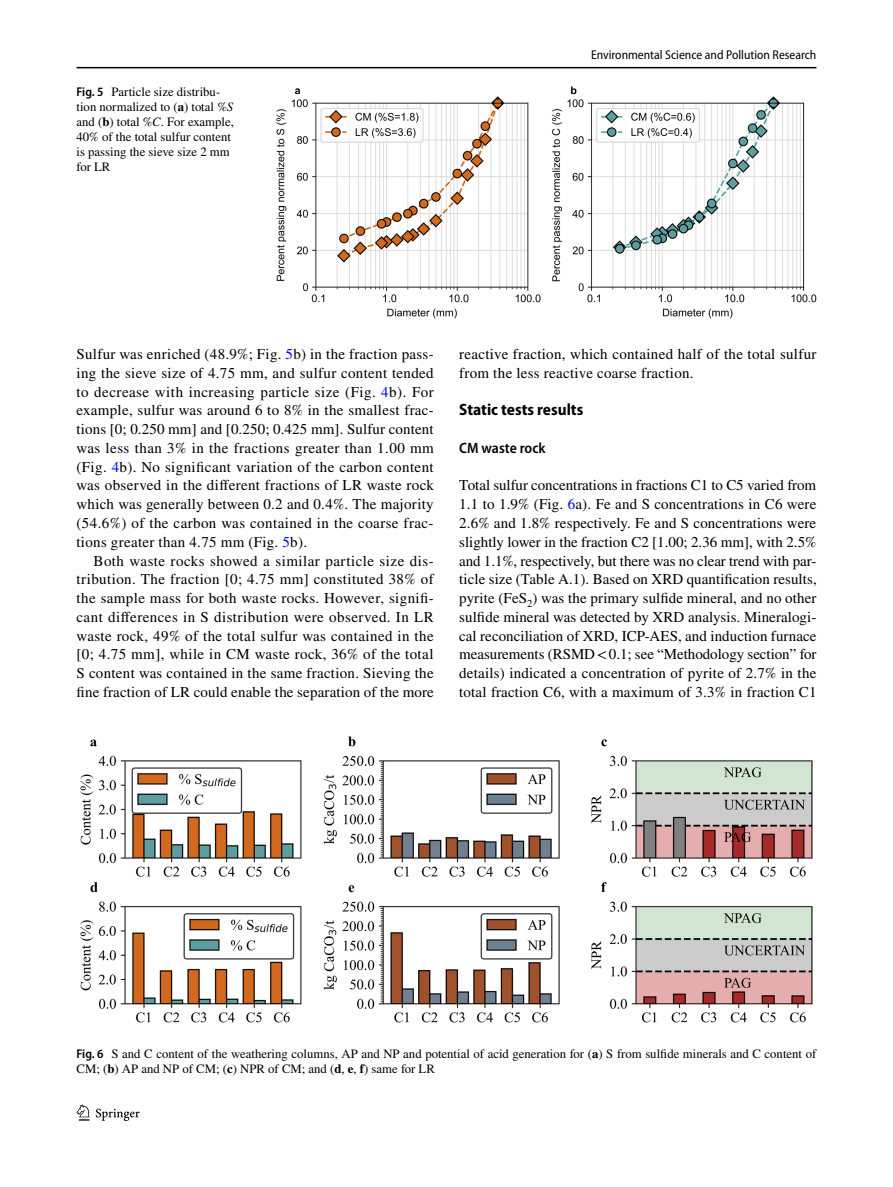
<style>
.page{position:relative;width:893px;height:1187px;background:#fff}
.page>*{position:absolute;margin:0;border:0;box-sizing:border-box;transform-origin:0 0}
.t1{font:700 semi-condensed 16.5px "Myriad Pro";color:#000}
.t2{font:15px/18.8px "STIX";letter-spacing:.02em;color:#000;text-align:justify}
.t3{font:600 semi-condensed 15px "Myriad Pro";color:#000}
.t4{font:12.75px/15px "STIX";color:#000}
.t5{font:semi-condensed 12.75px "Myriad Pro";color:#000}
.s1{font-family:"Myriad Pro";font-weight:600;font-stretch:semi-condensed}
.s2{font-weight:700}
.s3{font-style:italic}
.s4{color:#00f}
</style>
<div class="page">
<hr style="left:77px;top:67px;width:739px;height:1px;background:#000">
<svg style="left:77px;top:1104px;width:12px;height:16px"></svg>
<svg style="left:96px;top:1108px;width:44px;height:12px"></svg>
<img style="left:276px;top:87px;width:540px;height:231px">
<img style="left:81px;top:736px;width:731px;height:286px">
<p class="t4" style="left:77px;top:85px;width:159px"><span class="s1">Fig. 5</span> Particle size distribu&shy;tion normalized to (<span class="s2">a</span>) total %<span class="s3">S </span>and (<span class="s2">b</span>) total %<span class="s3">C</span>. For example,<br>40% of the total sulfur content is passing the sieve size 2 mm for LR</p>
<p class="t5" style="left:591px;top:48px;width:227px">Environmental Science and Pollution Research</p>
<p class="t2" style="left:77px;top:346px;width:359px">Sulfur was enriched (48.9%; Fig. <span class="s4">5</span>b) in the fraction pass&shy;ing the sieve size of 4.75 mm, and sulfur content tended to decrease with increasing particle size (Fig. <span class="s4">4</span>b). For example, sulfur was around 6 to 8% in the smallest frac&shy;tions [0; 0.250 mm] and [0.250; 0.425 mm]. Sulfur content was less than 3% in the fractions greater than 1.00 mm (Fig. <span class="s4">4</span>b). No significant variation of the carbon content was observed in the different fractions of LR waste rock which was generally between 0.2 and 0.4%. The majority (54.6%) of the carbon was contained in the coarse frac&shy;tions greater than 4.75 mm (Fig. <span class="s4">5</span>b).</p>
<p class="t2" style="left:77px;top:552px;width:359px;text-indent:17px">Both waste rocks showed a similar particle size dis&shy;tribution. The fraction [0; 4.75 mm] constituted 38% of the sample mass for both waste rocks. However, signifi&shy;cant differences in S distribution were observed. In LR waste rock, 49% of the total sulfur was contained in the [0; 4.75 mm], while in CM waste rock, 36% of the total S content was contained in the same fraction. Sieving the fine fraction of LR could enable the separation of the more</p>
<p class="t2" style="left:459px;top:346px;width:359px">reactive fraction, which contained half of the total sulfur from the less reactive coarse fraction.</p>
<p class="t1" style="left:459px;top:400px;width:126px">Static tests results</p>
<p class="t3" style="left:459px;top:439px;width:88px">CM waste rock</p>
<p class="t2" style="left:459px;top:477px;width:359px">Total sulfur concentrations in fractions C1 to C5 varied from 1.1 to 1.9% (Fig. <span class="s4">6</span>a). Fe and S concentrations in C6 were 2.6% and 1.8% respectively. Fe and S concentrations were slightly lower in the fraction C2 [1.00; 2.36 mm], with 2.5% and 1.1%, respectively, but there was no clear trend with par&shy;ticle size (Table A.1). Based on XRD quantification results, pyrite (FeS<sub>2</sub>) was the primary sulfide mineral, and no other sulfide mineral was detected by XRD analysis. Mineralogi&shy;cal reconciliation of XRD, ICP-AES, and induction furnace measurements (RSMD&lt;0.1; see “Methodology section” for details) indicated a concentration of pyrite of 2.7% in the total fraction C6, with a maximum of 3.3% in fraction C1</p>
<p class="t4" style="left:77px;top:1046px;width:741px"><span class="s1">Fig. 6</span> S and C content of the weathering columns, AP and NP and potential of acid generation for (<span class="s2">a</span>) S from sulfide minerals and C content of<br>CM; (<span class="s2">b</span>) AP and NP of CM; (<span class="s2">c</span>) NPR of CM; and (<span class="s2">d</span>, <span class="s2">e</span>, <span class="s2">f</span>) same for LR</p>
</div>
